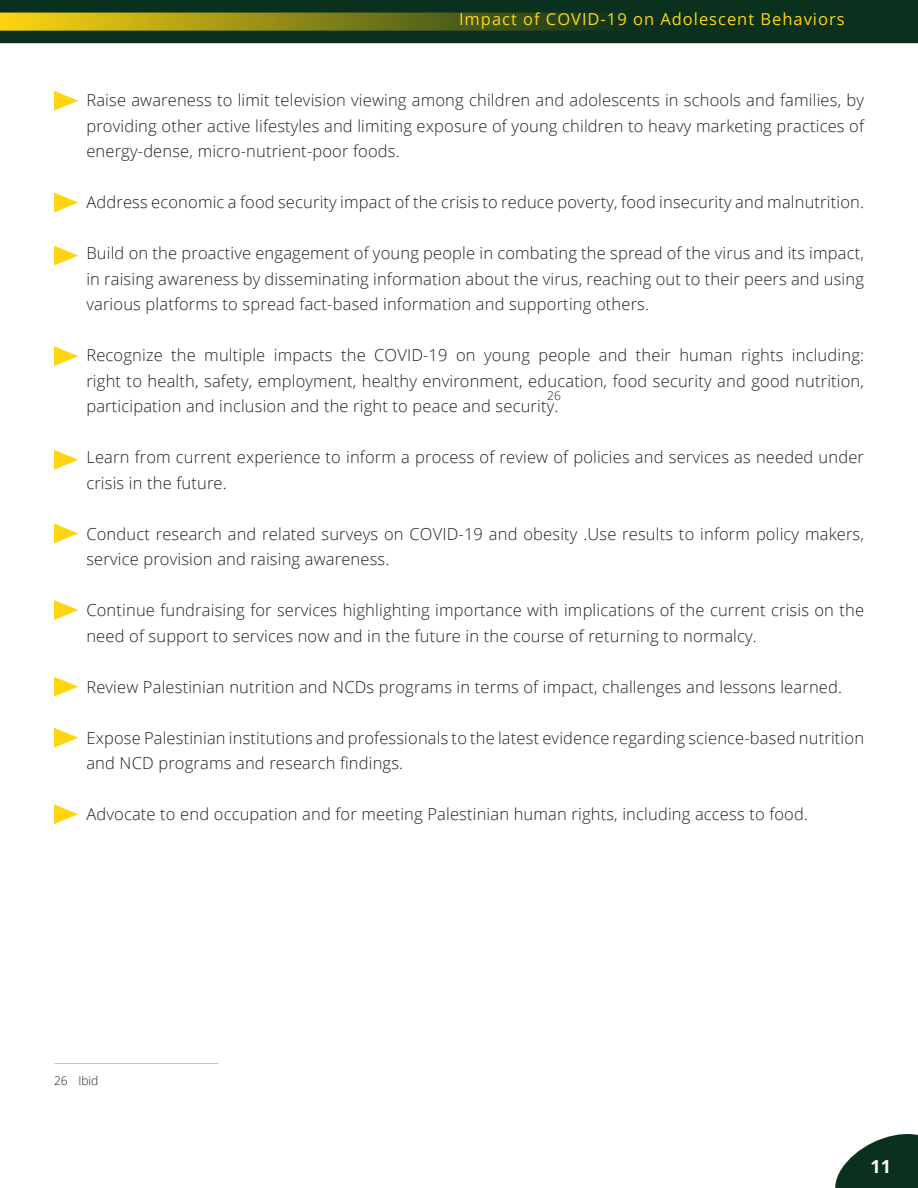
<style>
.page{position:relative;width:918px;height:1188px;background:#fff}
.page>*{position:absolute;margin:0;border:0;box-sizing:border-box;transform-origin:0 0}
.t1{font:700 18px "Open Sans";color:#fff}
.t2{font:300 16.5px/25.5px "Open Sans";letter-spacing:.01em;color:#231f20}
.t3{font:16.5px "Open Sans";letter-spacing:.06em;color:#ffd512}
.t4{font:300 12px "Open Sans";color:#231f20}
</style>
<div class="page">
<svg style="left:835px;top:1134px;width:83px;height:54px"></svg>
<div style="left:0;top:0;width:918px;height:43px;background:#0a311e"></div>
<div style="left:0;top:13px;width:627px;height:18px;background:linear-gradient(to right,#ffd512,#0b321d);border:2px solid #ffd512"></div>
<svg style="left:54px;top:91px;width:24px;height:20px"></svg>
<svg style="left:54px;top:193px;width:24px;height:19px"></svg>
<svg style="left:54px;top:246px;width:24px;height:20px"></svg>
<svg style="left:54px;top:346px;width:24px;height:20px"></svg>
<svg style="left:54px;top:450px;width:24px;height:20px"></svg>
<svg style="left:54px;top:524px;width:24px;height:19px"></svg>
<svg style="left:54px;top:600px;width:24px;height:20px"></svg>
<svg style="left:54px;top:677px;width:24px;height:20px"></svg>
<svg style="left:54px;top:728px;width:24px;height:20px"></svg>
<svg style="left:54px;top:804px;width:24px;height:20px"></svg>
<p class="t3" style="left:459px;top:8px;width:387px">Impact of COVID-19 on Adolescent Behaviors</p>
<p class="t2" style="left:86px;top:87px;width:779px;text-align:justify">Raise awareness to limit television viewing among children and adolescents in schools and families, by providing other active lifestyles and limiting exposure of young children to heavy marketing practices of energy-dense, micro-nutrient-poor foods.</p>
<p class="t2" style="left:86px;top:189px;width:779px">Address economic a food security impact of the crisis to reduce poverty, food insecurity and malnutrition.</p>
<p class="t2" style="left:86px;top:240px;width:779px;text-align:justify">Build on the proactive engagement of young people in combating the spread of the virus and its impact, in raising awareness by disseminating information about the virus, reaching out to their peers and using various platforms to spread fact-based information and supporting others.</p>
<p class="t2" style="left:86px;top:342px;width:779px;text-align:justify">Recognize the multiple impacts the COVID-19 on young people and their human rights including: right to health, safety, employment, healthy environment, education, food security and good nutrition, participation and inclusion and the right to peace and security.</p>
<p class="t2" style="left:86px;top:444px;width:779px">Learn from current experience to inform a process of review of policies and services as needed under crisis in the future.</p>
<p class="t2" style="left:86px;top:521px;width:779px">Conduct research and related surveys on COVID-19 and obesity .Use results to inform policy makers, service provision and raising awareness.</p>
<p class="t2" style="left:86px;top:597px;width:779px">Continue fundraising for services highlighting importance with implications of the current crisis on the need of support to services now and in the future in the course of returning to normalcy.</p>
<p class="t2" style="left:86px;top:674px;width:757px">Review Palestinian nutrition and NCDs programs in terms of impact, challenges and lessons learned.</p>
<p class="t2" style="left:86px;top:725px;width:779px">Expose Palestinian institutions and professionals to the latest evidence regarding science-based nutrition and NCD programs and research findings.</p>
<p class="t2" style="left:86px;top:801px;width:723px">Advocate to end occupation and for meeting Palestinian human rights, including access to food.</p>
<p class="t4" style="left:547px;top:388px;width:15px">26</p>
<p class="t4" style="left:54px;top:1072px;width:15px">26</p>
<p class="t4" style="left:78px;top:1072px;width:22px">Ibid</p>
<p class="t1" style="left:871px;top:1153px;width:22px">11</p>
</div>
